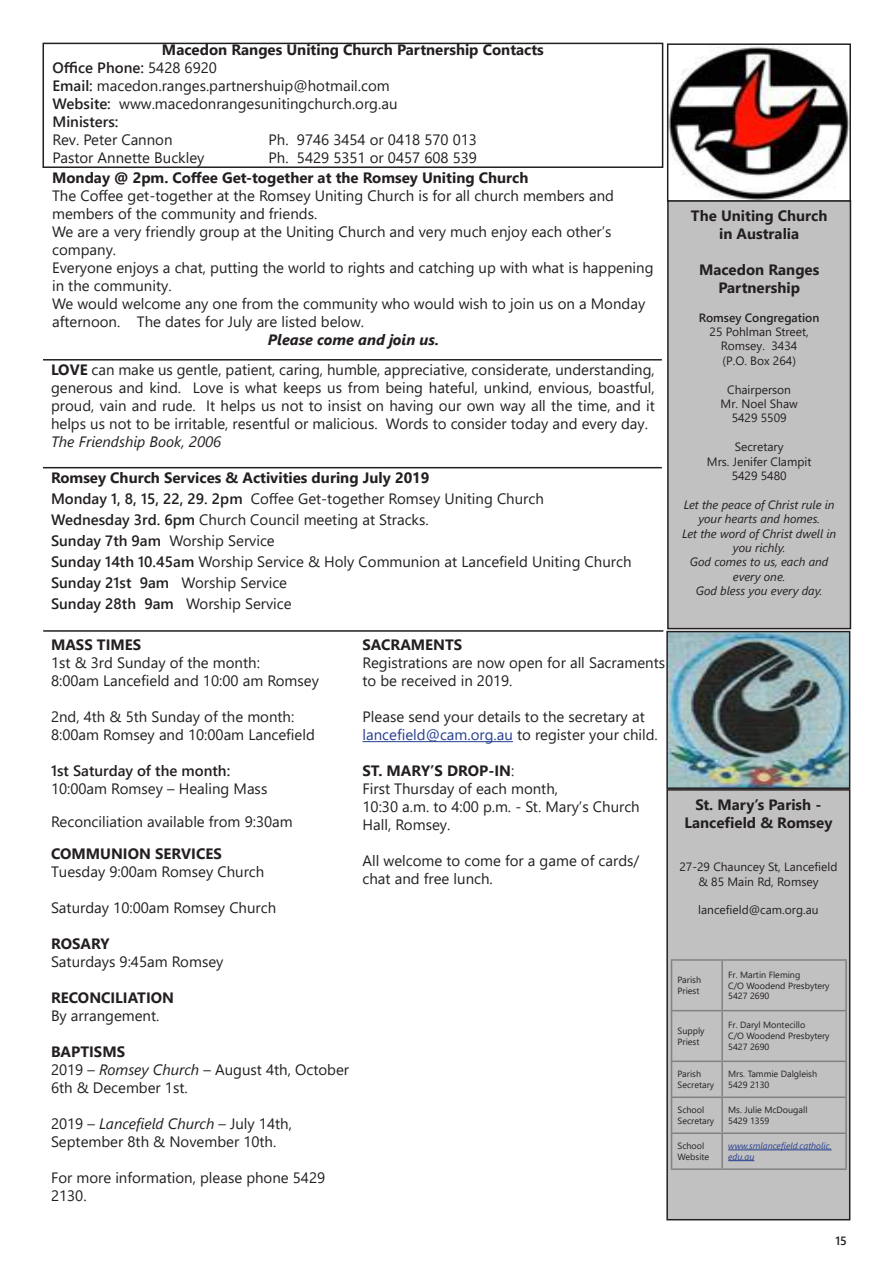
<style>
.page{position:relative;width:893px;height:1263px;background:#fff}
.page>*{position:absolute;margin:0;border:0;box-sizing:border-box;transform-origin:0 0}
.t1{font:15px/18px "Segoe UI";color:#231f20}
.t2{font:700 15px/18px "Segoe UI";color:#231f20;text-align:center}
.t3{font:600 15px "Segoe UI";color:#231f20}
.t4{font:italic 15px "Segoe UI";color:#231f20}
.t5{font:italic 700 15px "Segoe UI";color:#231f20}
.t6{font:12px/14.4px "Segoe UI";color:#231f20;text-align:center}
.t7{font:italic 12px/14.4px "Segoe UI";color:#231f20;text-align:center}
.t8{font:600 12px "Segoe UI";color:#231f20}
.t9{font:9px/10.8px "Segoe UI";color:#231f20}
.t10{font:italic 9px/10.8px "Segoe UI";color:#253f8e}
.s1{font-weight:700}
.s2{font-weight:600}
.s3{font-style:italic}
.s4{color:#253f8e}
</style>
<div class="page">
<div style="left:667px;top:790px;width:183px;height:430px;background:#c2c1c2"></div>
<div style="left:666px;top:789px;width:184px;height:431px;border:2px solid #231f20"></div>
<img style="left:669px;top:634px;width:178px;height:152px">
<div style="left:666px;top:631px;width:184px;height:158px;border:2px solid #231f20"></div>
<hr style="left:721px;top:961px;width:2px;height:49px;background:#838182">
<hr style="left:721px;top:1011px;width:2px;height:49px;background:#838182">
<hr style="left:721px;top:1062px;width:2px;height:34px;background:#838182">
<hr style="left:721px;top:1098px;width:2px;height:34px;background:#838182">
<hr style="left:721px;top:1134px;width:2px;height:34px;background:#838182">
<hr style="left:671px;top:959px;width:51px;height:2px;background:#838182">
<hr style="left:671px;top:961px;width:1px;height:49px;background:#838182">
<hr style="left:722px;top:959px;width:125px;height:2px;background:#838182">
<hr style="left:845px;top:961px;width:2px;height:49px;background:#838182">
<hr style="left:671px;top:1010px;width:51px;height:1px;background:#838182">
<hr style="left:671px;top:1011px;width:1px;height:49px;background:#838182">
<hr style="left:722px;top:1010px;width:125px;height:1px;background:#838182">
<hr style="left:845px;top:1011px;width:2px;height:49px;background:#838182">
<hr style="left:671px;top:1060px;width:51px;height:2px;background:#838182">
<hr style="left:671px;top:1062px;width:1px;height:34px;background:#838182">
<hr style="left:722px;top:1060px;width:125px;height:2px;background:#838182">
<hr style="left:845px;top:1062px;width:2px;height:34px;background:#838182">
<hr style="left:671px;top:1096px;width:51px;height:2px;background:#838182">
<hr style="left:671px;top:1098px;width:1px;height:34px;background:#838182">
<hr style="left:722px;top:1096px;width:125px;height:2px;background:#838182">
<hr style="left:845px;top:1098px;width:2px;height:34px;background:#838182">
<hr style="left:671px;top:1132px;width:51px;height:2px;background:#838182">
<hr style="left:671px;top:1134px;width:1px;height:34px;background:#838182">
<hr style="left:722px;top:1132px;width:125px;height:2px;background:#838182">
<hr style="left:845px;top:1134px;width:2px;height:34px;background:#838182">
<hr style="left:671px;top:1168px;width:51px;height:2px;background:#838182">
<hr style="left:722px;top:1168px;width:125px;height:2px;background:#838182">
<hr style="left:728px;top:1149px;width:104px;height:1px;background:#253f8e">
<svg style="left:728px;top:1160px;width:26px;height:1px"></svg>
<div style="left:668px;top:201px;width:182px;height:428px;background:#c2c1c2"></div>
<div style="left:667px;top:200px;width:184px;height:429px;border:2px solid #231f20"></div>
<img style="left:670px;top:46px;width:178px;height:153px">
<div style="left:667px;top:43px;width:184px;height:159px;border:2px solid #231f20"></div>
<div style="left:43px;top:43px;width:620px;height:125px;border:2px solid #231f20"></div>
<hr style="left:43px;top:359px;width:619px;height:1px;background:#231f20">
<hr style="left:43px;top:630px;width:620px;height:2px;background:#231f20">
<hr style="left:362px;top:741px;width:151px;height:1px;background:#253f8e">
<hr style="left:43px;top:467px;width:619px;height:1px;background:#231f20">
<p class="t1" style="left:53px;top:39px;width:493px;text-indent:109px"><span class="s1">Macedon Ranges Uniting Church Partnership Contacts </span><span class="s2">Office Phone:</span> 5428 6920<br><span class="s2">Email:</span> macedon.ranges.partnershuip@hotmail.com<br><span class="s2">Website:</span> www.macedonrangesunitingchurch.org.au<br><span class="s2">Ministers:</span></p>
<p class="t1" style="left:53px;top:129px;width:122px">Rev. Peter Cannon</p>
<p class="t1" style="left:269px;top:129px;width:210px">Ph. 9746 3454 or 0418 570 013</p>
<p class="t1" style="left:53px;top:147px;width:153px">Pastor Annette Buckley</p>
<p class="t1" style="left:269px;top:147px;width:210px">Ph. 5429 5351 or 0457 608 539</p>
<p class="t2" style="left:52px;top:167px;width:478px">Monday @ 2pm. Coffee Get-together at the Romsey Uniting Church</p>
<p class="t1" style="left:52px;top:185px;width:603px">The Coffee get-together at the Romsey Uniting Church is for all church members and members of the community and friends.<br>We are a very friendly group at the Uniting Church and very much enjoy each other’s company.<br>Everyone enjoys a chat, putting the world to rights and catching up with what is happening in the community.<br>We would welcome any one from the community who would wish to join us on a Monday afternoon. The dates for July are listed below.</p>
<p class="t5" style="left:268px;top:325px;width:173px">Please come and join us.</p>
<p class="t1" style="left:51px;top:359px;width:605px;text-align:justify"><span class="s1">LOVE</span> can make us gentle, patient, caring, humble, appreciative, considerate, understanding, generous and kind. Love is what keeps us from being hateful, unkind, envious, boastful, proud, vain and rude. It helps us not to insist on having our own way all the time, and it helps us not to be irritable, resentful or malicious. Words to consider today and every day.</p>
<p class="t4" style="left:51px;top:428px;width:172px">The Friendship Book, 2006</p>
<p class="t1" style="left:51px;top:466px;width:582px;line-height:21px"><span class="s1">Romsey Church Services &amp; Activities during July 2019<br></span><span class="s2">Monday 1, 8, 15, 22, 29. 2pm</span> Coffee Get-together Romsey Uniting Church<br><span class="s2">Wednesday 3rd. 6pm</span> Church Council meeting at Stracks.<br><span class="s2">Sunday 7th 9am</span> Worship Service<br><span class="s2">Sunday 14th 10.45am</span> Worship Service &amp; Holy Communion at Lancefield Uniting Church <span class="s2">Sunday 21st 9am</span> Worship Service<br><span class="s2">Sunday 28th 9am</span> Worship Service</p>
<p class="t2" style="left:51px;top:635px;width:92px">MASS TIMES</p>
<p class="t1" style="left:51px;top:653px;width:269px">1st &amp; 3rd Sunday of the month:<br>8:00am Lancefield and 10:00 am Romsey</p>
<p class="t1" style="left:51px;top:707px;width:265px">2nd, 4th &amp; 5th Sunday of the month:<br>8:00am Romsey and 10:00am Lancefield</p>
<p class="t3" style="left:51px;top:757px;width:181px">1st Saturday of the month:</p>
<p class="t1" style="left:51px;top:771px;width:243px;line-height:32.4px">10:00am Romsey – Healing Mass<br>Reconciliation available from 9:30am</p>
<p class="t2" style="left:51px;top:844px;width:172px">COMMUNION SERVICES</p>
<p class="t1" style="left:51px;top:861px;width:215px">Tuesday 9:00am Romsey Church</p>
<p class="t1" style="left:51px;top:897px;width:227px">Saturday 10:00am Romsey Church</p>
<p class="t2" style="left:51px;top:934px;width:60px">ROSARY</p>
<p class="t1" style="left:51px;top:951px;width:174px">Saturdays 9:45am Romsey</p>
<p class="t2" style="left:51px;top:988px;width:124px">RECONCILIATION</p>
<p class="t1" style="left:51px;top:1005px;width:110px">By arrangement.</p>
<p class="t1" style="left:51px;top:1041px;width:300px"><span class="s1">BAPTISMS<br></span>2019 – <span class="s3">Romsey Church</span> – August 4th, October<br>6th &amp; December 1st.</p>
<p class="t1" style="left:51px;top:1113px;width:242px">2019 – <span class="s3">Lancefield Church</span> – July 14th,<br>September 8th &amp; November 10th.</p>
<p class="t1" style="left:51px;top:1167px;width:276px">For more information, please phone 5429<br>2130.</p>
<p class="t2" style="left:362px;top:635px;width:101px">SACRAMENTS</p>
<p class="t1" style="left:362px;top:653px;width:304px">Registrations are now open for all Sacraments to be received in 2019.</p>
<p class="t1" style="left:362px;top:707px;width:297px">Please send your details to the secretary at <span class="s4">lancefield@cam.org.au</span> to register your child.</p>
<p class="t1" style="left:362px;top:761px;width:279px"><span class="s1">ST. MARY’S DROP-IN</span>:<br>First Thursday of each month,<br>10:30 a.m. to 4:00 p.m. - St. Mary’s Church<br>Hall, Romsey.</p>
<p class="t1" style="left:362px;top:851px;width:278px">All welcome to come for a game of cards/ chat and free lunch.</p>
<p class="t2" style="left:691px;top:205px;width:138px">The Uniting Church in Australia</p>
<p class="t2" style="left:699px;top:259px;width:122px">Macedon Ranges<br>Partnership</p>
<p class="t8" style="left:699px;top:306px;width:122px">Romsey Congregation</p>
<p class="t6" style="left:710px;top:323px;width:101px">25 Pohlman Street,<br>Romsey. 3434 (P.O. Box 264)</p>
<p class="t6" style="left:720px;top:381px;width:79px">Chairperson<br>Mr. Noel Shaw<br>5429 5509</p>
<p class="t6" style="left:707px;top:439px;width:106px">Secretary<br>Mrs. Jenifer Clampit<br>5429 5480</p>
<p class="t7" style="left:682px;top:495px;width:156px">Let the peace of Christ rule in your hearts and homes.<br>Let the word of Christ dwell in you richly.<br>God comes to us, each and every one.<br>God bless you every day.</p>
<p class="t2" style="left:684px;top:794px;width:149px">St. Mary’s Parish -<br>Lancefield &amp; Romsey</p>
<p class="t6" style="left:679px;top:859px;width:160px">27-29 Chauncey St, Lancefield &amp; 85 Main Rd, Romsey</p>
<p class="t6" style="left:698px;top:902px;width:122px">lancefield@cam.org.au</p>
<p class="t9" style="left:677px;top:974px;width:25px">Parish<br>Priest</p>
<p class="t9" style="left:728px;top:968px;width:103px">Fr. Martin Fleming<br>C/O Woodend Presbytery<br>5427 2690</p>
<p class="t9" style="left:677px;top:1024px;width:28px">Supply<br>Priest</p>
<p class="t9" style="left:728px;top:1019px;width:103px">Fr. Daryl Montecillo<br>C/O Woodend Presbytery<br>5427 2690</p>
<p class="t9" style="left:677px;top:1068px;width:38px">Parish<br>Secretary</p>
<p class="t9" style="left:728px;top:1068px;width:90px">Mrs. Tammie Dalgleish<br>5429 2130</p>
<p class="t9" style="left:677px;top:1104px;width:38px">School<br>Secretary</p>
<p class="t9" style="left:728px;top:1104px;width:81px">Ms. Julie McDougall<br>5429 1359</p>
<p class="t9" style="left:677px;top:1140px;width:33px">School<br>Website</p>
<p class="t10" style="left:728px;top:1139px;width:105px">www.smlancefield.catholic. edu.au</p>
<p class="t8" style="left:835px;top:1229px;width:13px">15</p>
</div>
